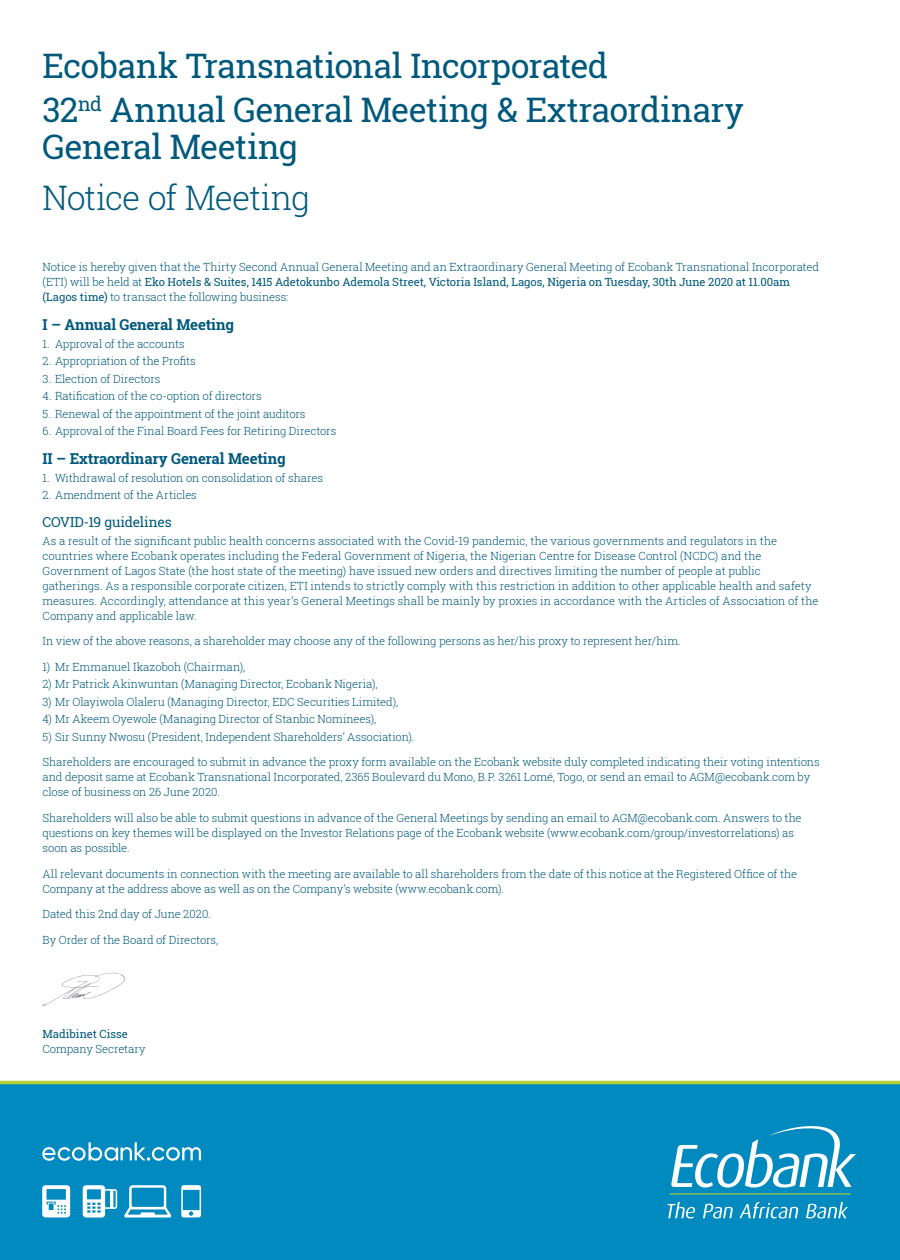
<style>
.page{position:relative;width:900px;height:1260px;background:#fff}
.page>*{position:absolute;margin:0;border:0;box-sizing:border-box;transform-origin:0 0}
.t1{font:33.75px/43.9px "Roboto Slab";letter-spacing:-.02em;color:#00597c}
.t2{font:300 33.75px "Roboto Slab";letter-spacing:-.03em;color:#00597c}
.t3{font:700 15px "Roboto Slab";letter-spacing:-.01em;color:#00597c}
.t4{font:13.75px "Roboto Slab";letter-spacing:-.015em;color:#00597c}
.t5{font:300 11.25px/15px "Roboto Slab";letter-spacing:-.005em;color:#00597c}
.t6{font:11.25px "Roboto Slab";letter-spacing:-.005em;color:#00597c}
.s1{font-weight:400}
</style>
<div class="page">
<div style="left:0;top:1082px;width:900px;height:178px;background:#008ac0"></div>
<hr style="left:0;top:1081px;width:900px;height:3px;background:#b5d334">
<hr style="left:669px;top:1193px;width:182px;height:1px;background:#b5d334">
<svg style="left:671px;top:1126px;width:185px;height:62px"></svg>
<svg style="left:668px;top:1202px;width:28px;height:16px"></svg>
<svg style="left:703px;top:1204px;width:30px;height:14px"></svg>
<svg style="left:739px;top:1202px;width:59px;height:16px"></svg>
<svg style="left:806px;top:1202px;width:42px;height:16px"></svg>
<svg style="left:42px;top:1185px;width:159px;height:33px"></svg>
<svg style="left:42px;top:1142px;width:159px;height:19px"></svg>
<svg style="left:42px;top:973px;width:83px;height:33px"></svg>
<h1 class="t1" style="left:43px;top:43px;width:703px">Ecobank Transnational Incorporated<br>32<sup>nd</sup> Annual General Meeting &amp; Extraordinary</h1>
<h1 class="t1" style="left:43px;top:125px;width:257px">General Meeting</h1>
<h1 class="t2" style="left:43px;top:174px;width:269px">Notice of Meeting</h1>
<p class="t5" style="left:43px;top:259px;width:778px">Notice is hereby given that the Thirty Second Annual General Meeting and an Extraordinary General Meeting of Ecobank Transnational Incorporated (ETI) will be held at <span class="s1">Eko Hotels &amp; Suites, 1415 Adetokunbo Ademola Street, Victoria Island, Lagos, Nigeria on Tuesday, 30th June 2020 at 11.00am (Lagos time)</span> to transact the following business:</p>
<h2 class="t3" style="left:43px;top:314px;width:193px">I – Annual General Meeting</h2>
<p class="t5" style="left:43px;top:336px;width:144px">1. Approval of the accounts</p>
<p class="t5" style="left:43px;top:354px;width:155px">2. Appropriation of the Profits</p>
<p class="t5" style="left:43px;top:371px;width:119px">3. Election of Directors</p>
<p class="t5" style="left:43px;top:388px;width:221px">4. Ratification of the co-option of directors</p>
<p class="t5" style="left:43px;top:406px;width:265px">5. Renewal of the appointment of the joint auditors</p>
<p class="t5" style="left:43px;top:423px;width:295px">6. Approval of the Final Board Fees for Retiring Directors</p>
<h2 class="t3" style="left:43px;top:448px;width:245px">II – Extraordinary General Meeting</h2>
<p class="t5" style="left:43px;top:470px;width:282px">1. Withdrawal of resolution on consolidation of shares</p>
<p class="t5" style="left:43px;top:488px;width:156px">2. Amendment of the Articles</p>
<p class="t4" style="left:43px;top:512px;width:131px">COVID-19 guidelines</p>
<p class="t5" style="left:43px;top:533px;width:777px">As a result of the significant public health concerns associated with the Covid-19 pandemic, the various governments and regulators in the countries where Ecobank operates including the Federal Government of Nigeria, the Nigerian Centre for Disease Control (NCDC) and the Government of Lagos State (the host state of the meeting) have issued new orders and directives limiting the number of people at public gatherings. As a responsible corporate citizen, ETI intends to strictly comply with this restriction in addition to other applicable health and safety measures. Accordingly, attendance at this year’s General Meetings shall be mainly by proxies in accordance with the Articles of Association of the Company and applicable law.</p>
<p class="t5" style="left:43px;top:633px;width:640px">In view of the above reasons, a shareholder may choose any of the following persons as her/his proxy to represent her/him.</p>
<p class="t5" style="left:43px;top:659px;width:204px">1) Mr Emmanuel Ikazoboh (Chairman),</p>
<p class="t5" style="left:43px;top:677px;width:337px">2) Mr Patrick Akinwuntan (Managing Director, Ecobank Nigeria),</p>
<p class="t5" style="left:43px;top:694px;width:357px">3) Mr Olayiwola Olaleru (Managing Director, EDC Securities Limited),</p>
<p class="t5" style="left:43px;top:711px;width:335px">4) Mr Akeem Oyewole (Managing Director of Stanbic Nominees),</p>
<p class="t5" style="left:43px;top:729px;width:373px">5) Sir Sunny Nwosu (President, Independent Shareholders’ Association).</p>
<p class="t5" style="left:43px;top:754px;width:779px">Shareholders are encouraged to submit in advance the proxy form available on the Ecobank website duly completed indicating their voting intentions and deposit same at Ecobank Transnational Incorporated, 2365 Boulevard du Mono, B.P. 3261 Lomé, Togo, or send an email to AGM@ecobank.com by close of business on 26 June 2020.</p>
<p class="t5" style="left:43px;top:810px;width:761px">Shareholders will also be able to submit questions in advance of the General Meetings by sending an email to AGM@ecobank.com. Answers to the questions on key themes will be displayed on the Investor Relations page of the Ecobank website (www.ecobank.com/group/investorrelations) as soon as possible.</p>
<p class="t5" style="left:43px;top:866px;width:756px">All relevant documents in connection with the meeting are available to all shareholders from the date of this notice at the Registered Office of the<br>Company at the address above as well as on the Company’s website (www.ecobank.com).</p>
<p class="t5" style="left:43px;top:906px;width:170px">Dated this 2nd day of June 2020.</p>
<p class="t5" style="left:43px;top:932px;width:177px">By Order of the Board of Directors,</p>
<p class="t6" style="left:43px;top:1026px;width:87px">Madibinet Cisse</p>
<p class="t5" style="left:43px;top:1041px;width:105px">Company Secretary</p>
</div>
